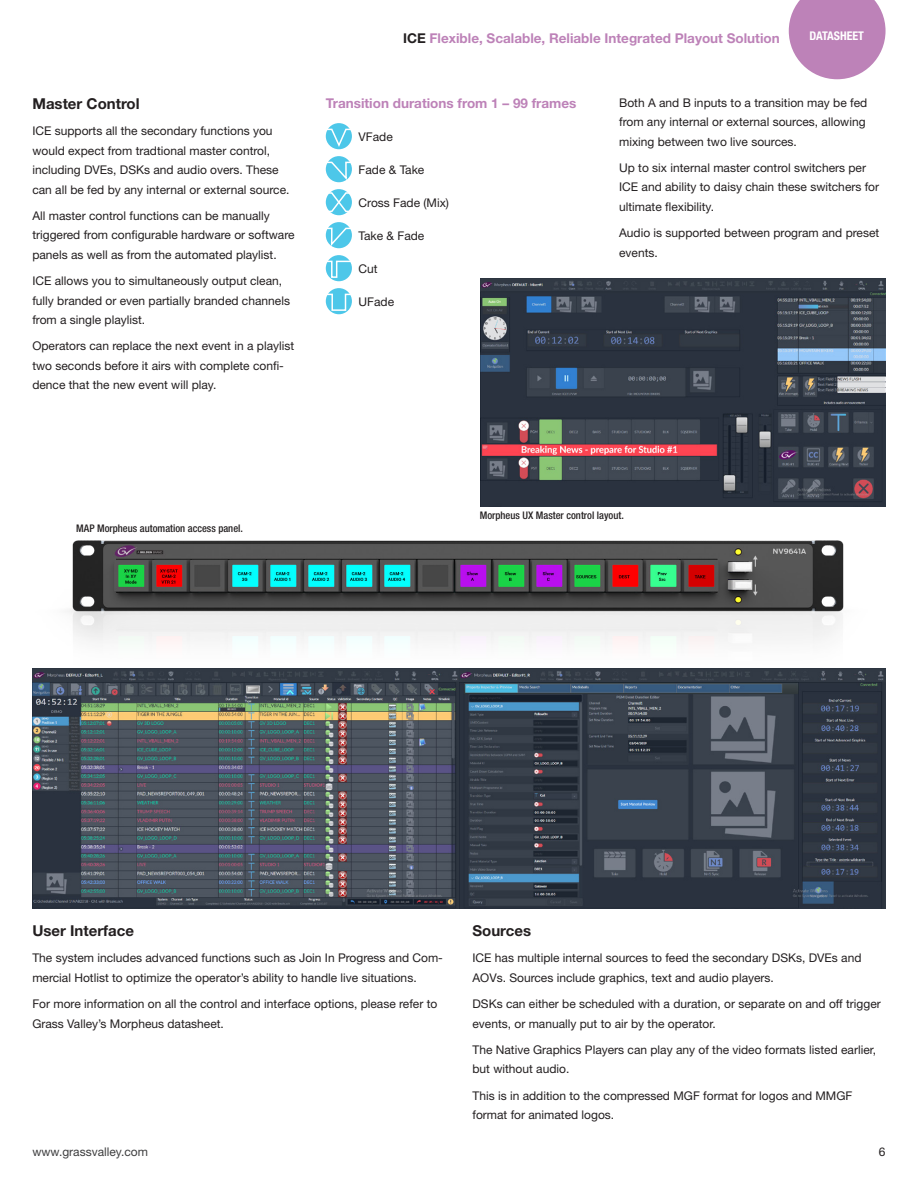
<style>
.page{position:relative;width:918px;height:1188px;background:#fff}
.page>*{position:absolute;margin:0;border:0;box-sizing:border-box;transform-origin:0 0}
._2019_Text_Header{font:700 15px "Helvetica Neue";color:#231f20}
._2019_Text_Subhead{font:700 13.5px "Helvetica Neue";color:#bd82b8}
._2019_Text{font:12px/19.5px "Helvetica Neue";color:#231f20}
.t1{font:12px "Helvetica Neue";color:#3e3e3f}
.t2{font:700 condensed 12px "Helvetica Neue";color:#fff}
._2014_Captions{font:500 condensed 10.5px "Helvetica Neue";color:#231f20}
.s1{color:#231f20}
</style>
<div class="page">
<div style="left:326px;top:123px;width:26px;height:26px;background:#4dc7e9;border-radius:50%"></div>
<svg style="left:325px;top:128px;width:27px;height:21px"></svg>
<div style="left:326px;top:156px;width:26px;height:26px;background:#4dc7e9;border-radius:50%"></div>
<svg style="left:325px;top:161px;width:27px;height:21px"></svg>
<div style="left:326px;top:189px;width:26px;height:26px;background:#4dc7e9;border-radius:50%"></div>
<svg style="left:325px;top:191px;width:27px;height:22px"></svg>
<div style="left:326px;top:222px;width:26px;height:26px;background:#4dc7e9;border-radius:50%"></div>
<svg style="left:325px;top:227px;width:27px;height:21px"></svg>
<div style="left:326px;top:255px;width:26px;height:26px;background:#4dc7e9;border-radius:50%"></div>
<svg style="left:325px;top:260px;width:27px;height:19px"></svg>
<div style="left:326px;top:288px;width:26px;height:26px;background:#4dc7e9;border-radius:50%"></div>
<svg style="left:325px;top:293px;width:27px;height:19px"></svg>
<img style="left:481px;top:279px;width:405px;height:228px">
<img style="left:67px;top:540px;width:777px;height:104px">
<img style="left:32px;top:668px;width:854px;height:240px">
<svg style="left:789px;top:0;width:97px;height:79px"></svg>
<p class="_2019_Text_Header" style="left:32px;top:94px;width:109px">Master Control</p>
<p class="_2019_Text" style="left:32px;top:121px;width:259px">ICE supports all the secondary functions you would expect from tradtional master control, including DVEs, DSKs and audio overs. These can all be fed by any internal or external source.</p>
<p class="_2019_Text" style="left:32px;top:206px;width:264px">All master control functions can be manually triggered from configurable hardware or software panels as well as from the automated playlist.</p>
<p class="_2019_Text" style="left:32px;top:271px;width:259px">ICE allows you to simultaneously output clean, fully branded or even partially branded channels from a single playlist.</p>
<p class="_2019_Text" style="left:32px;top:336px;width:263px">Operators can replace the next event in a playlist two seconds before it airs with complete confi&shy;dence that the new event will play.</p>
<p class="_2019_Text_Subhead" style="left:403px;top:30px;width:378px"><span class="s1">ICE</span> Flexible, Scalable, Reliable Integrated Playout Solution</p>
<p class="t2" style="left:810px;top:29px;width:56px">DATASHEET</p>
<p class="_2019_Text_Subhead" style="left:326px;top:95px;width:252px">Transition durations from 1 – 99 frames</p>
<p class="_2019_Text" style="left:359px;top:127px;width:36px">VFade</p>
<p class="_2019_Text" style="left:359px;top:160px;width:67px">Fade &amp; Take</p>
<p class="_2019_Text" style="left:359px;top:193px;width:92px">Cross Fade (Mix)</p>
<p class="_2019_Text" style="left:359px;top:226px;width:67px">Take &amp; Fade</p>
<p class="_2019_Text" style="left:359px;top:259px;width:21px">Cut</p>
<p class="_2019_Text" style="left:359px;top:292px;width:37px">UFade</p>
<p class="_2019_Text" style="left:619px;top:92px;width:250px">Both A and B inputs to a transition may be fed from any internal or external sources, allowing mixing between two live sources.</p>
<p class="_2019_Text" style="left:619px;top:158px;width:262px">Up to six internal master control switchers per<br>ICE and ability to daisy chain these switchers for ultimate flexibility.</p>
<p class="_2019_Text" style="left:619px;top:223px;width:262px">Audio is supported between program and preset events.</p>
<p class="_2014_Captions" style="left:76px;top:522px;width:168px">MAP Morpheus automation access panel.</p>
<p class="_2014_Captions" style="left:480px;top:509px;width:146px">Morpheus UX Master control layout.</p>
<p class="_2019_Text_Header" style="left:32px;top:922px;width:103px">User Interface</p>
<p class="_2019_Text" style="left:32px;top:948px;width:412px">The system includes advanced functions such as Join In Progress and Com&shy;mercial Hotlist to optimize the operator’s ability to handle live situations.</p>
<p class="_2019_Text" style="left:32px;top:994px;width:406px">For more information on all the control and interface options, please refer to<br>Grass Valley’s Morpheus datasheet.</p>
<p class="_2019_Text_Header" style="left:472px;top:922px;width:60px">Sources</p>
<p class="_2019_Text" style="left:472px;top:948px;width:390px">ICE has multiple internal sources to feed the secondary DSKs, DVEs and<br>AOVs. Sources include graphics, text and audio players.</p>
<p class="_2019_Text" style="left:472px;top:994px;width:410px">DSKs can either be scheduled with a duration, or separate on and off trigger events, or manually put to air by the operator.</p>
<p class="_2019_Text" style="left:472px;top:1040px;width:405px">The Native Graphics Players can play any of the video formats listed earlier, but without audio.</p>
<p class="_2019_Text" style="left:472px;top:1086px;width:381px">This is in addition to the compressed MGF format for logos and MMGF format for animated logos.</p>
<p class="t1" style="left:32px;top:1144px;width:117px">www.grassvalley.com</p>
<p class="_2019_Text" style="left:879px;top:1141px;width:8px">6</p>
</div>
